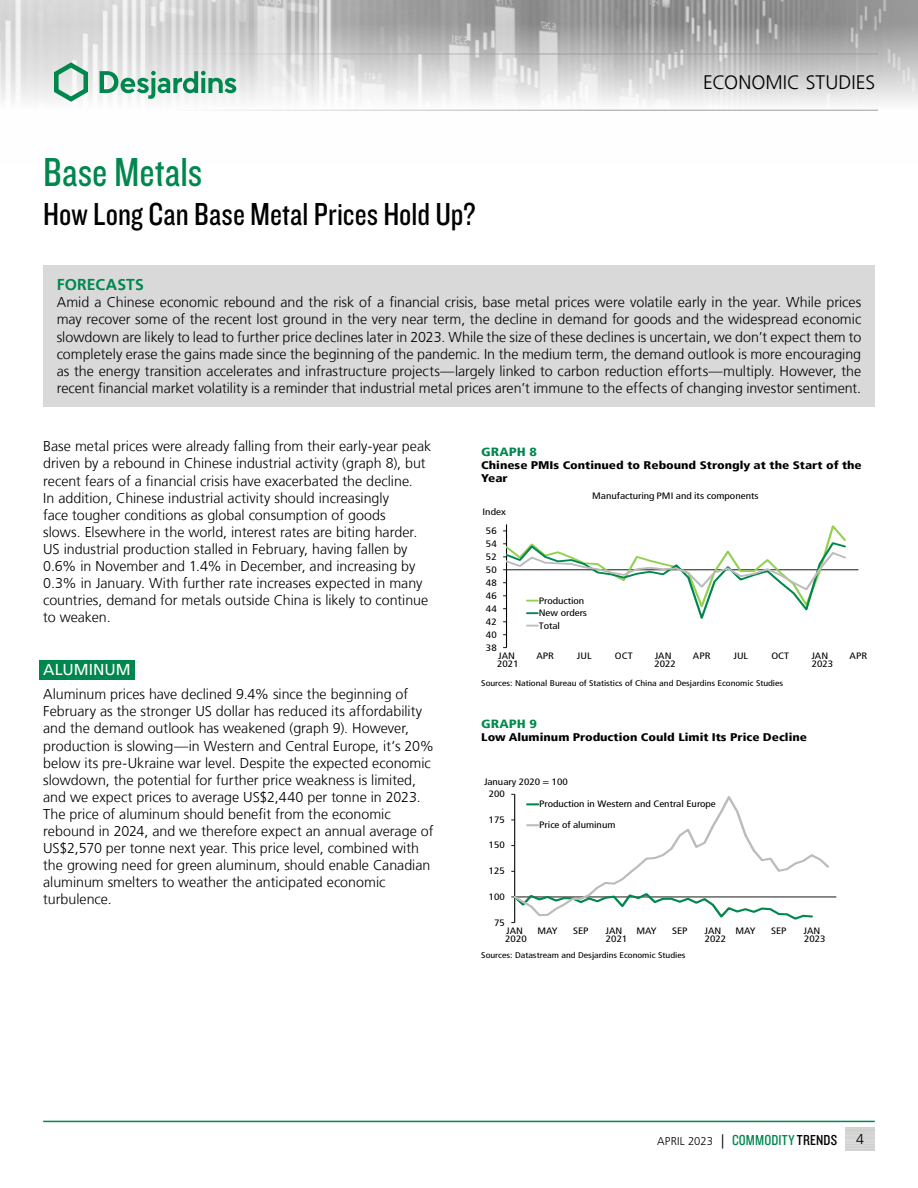
<style>
.page{position:relative;width:918px;height:1188px;background:#fff}
.page>*{position:absolute;margin:0;border:0;box-sizing:border-box;transform-origin:0 0}
.t1{font:42px "Knockout 29 Junior Ltweight";color:#00874e}
.t2{font:33px "Knockout 29 Junior Ltweight";color:#000}
.t3{font:300 19.5px "Frutiger LT";letter-spacing:.005em;color:#000}
.t4{font:700 15.75px "Frutiger LT";letter-spacing:.01em;color:#00874e}
.t5{font:15.75px "Frutiger LT";letter-spacing:.005em;color:#fff}
.t6{font:300 14.25px/17.1px "Frutiger LT";color:#000}
.t7{font:900 condensed 12px "Frutiger LT";color:#008b4d;scale:1.21 1}
.t8{font:900 condensed 12px "Frutiger LT";color:#00874e;scale:1.21 1}
.t9{font:300 11.25px "Frutiger LT";letter-spacing:.015em;color:#000}
.t10{font:900 condensed 11.1px/13.2px "Frutiger LT";color:#000;scale:1.21 1}
.t11{font:condensed 9.3px/12.5px "Frutiger LT";color:#000;scale:1.21 1}
.t12{font:condensed 8.25px "Frutiger LT";color:#000;scale:1.21 1}
.s1{font-size:14.25px}
.s2{font-family:"Knockout 29 Junior Ltweight";font-weight:400;font-size:15px;color:#00874e}
.s3{font-family:"Knockout 29 Junior Ltweight";font-weight:400;font-size:15px}
</style>
<div class="page">
<img style="left:0;top:0;width:918px;height:110px">
<img style="left:917px;top:6px;width:1px;height:104px">
<hr style="left:0;top:54px;width:878px;height:1px;background:#9d9d9c">
<hr style="left:0;top:110px;width:878px;height:1px;background:#9d9d9c">
<svg style="left:54px;top:62px;width:34px;height:40px"></svg>
<svg style="left:100px;top:71px;width:136px;height:28px"></svg>
<hr style="left:43px;top:1121px;width:832px;height:1px;background:#00874e">
<div style="left:39px;top:660px;width:96px;height:19px;background:#00874e"></div>
<div style="left:43px;top:265px;width:832px;height:141px;background:#d9d9d9"></div>
<hr style="left:515px;top:897px;width:321px;height:1px;background:#000">
<svg style="left:511px;top:794px;width:320px;height:129px"></svg>
<hr style="left:507px;top:569px;width:351px;height:1px;background:#000">
<svg style="left:503px;top:524px;width:345px;height:124px"></svg>
<h1 class="t1" style="left:43px;top:145px;width:161px">Base Metals</h1>
<h2 class="t2" style="left:43px;top:193px;width:434px">How Long Can Base Metal Prices Hold Up?</h2>
<h3 class="t3" style="left:703px;top:72px;width:174px">ECONOMIC STUDIES</h3>
<p class="t4" style="left:57px;top:275px;width:89px">FORECASTS</p>
<p class="t6" style="left:57px;top:294px;width:806px;text-align:justify">Amid a Chinese economic rebound and the risk of a financial crisis, base metal prices were volatile early in the year. While prices may recover some of the recent lost ground in the very near term, the decline in demand for goods and the widespread economic slowdown are likely to lead to further price declines later in 2023. While the size of these declines is uncertain, we don’t expect them to completely erase the gains made since the beginning of the pandemic. In the medium term, the demand outlook is more encouraging as the energy transition accelerates and infrastructure projects—largely linked to carbon reduction efforts—multiply. However, the recent financial market volatility is a reminder that industrial metal prices aren’t immune to the effects of changing investor sentiment.</p>
<p class="t6" style="left:43px;top:438px;width:390px">Base metal prices were already falling from their early-year peak driven by a rebound in Chinese industrial activity (graph 8), but recent fears of a financial crisis have exacerbated the decline.<br>In addition, Chinese industrial activity should increasingly<br>face tougher conditions as global consumption of goods<br>slows. Elsewhere in the world, interest rates are biting harder.<br>US industrial production stalled in February, having fallen by 0.6% in November and 1.4% in December, and increasing by 0.3% in January. With further rate increases expected in many countries, demand for metals outside China is likely to continue to weaken.</p>
<p class="t5" style="left:43px;top:661px;width:89px">ALUMINUM</p>
<p class="t6" style="left:43px;top:686px;width:392px">Aluminum prices have declined 9.4% since the beginning of February as the stronger US dollar has reduced its affordability and the demand outlook has weakened (graph 9). However, production is slowing—in Western and Central Europe, it’s 20% below its pre-Ukraine war level. Despite the expected economic slowdown, the potential for further price weakness is limited, and we expect prices to average US$2,440 per tonne in 2023.<br>The price of aluminum should benefit from the economic rebound in 2024, and we therefore expect an annual average of US$2,570 per tonne next year. This price level, combined with the growing need for green aluminum, should enable Canadian aluminum smelters to weather the anticipated economic turbulence.</p>
<p class="t8" style="left:481px;top:444px;width:48px">GRAPH 8</p>
<p class="t10" style="left:481px;top:459px;width:316px">Chinese PMIs Continued to Rebound Strongly at the Start of the<br>Year</p>
<p class="t11" style="left:483px;top:506px;width:21px">Index</p>
<p class="t11" style="left:486px;top:524px;width:10px">56</p>
<p class="t11" style="left:486px;top:537px;width:10px">54</p>
<p class="t11" style="left:486px;top:550px;width:10px">52</p>
<p class="t11" style="left:486px;top:563px;width:10px">50</p>
<p class="t11" style="left:486px;top:576px;width:10px">48</p>
<p class="t11" style="left:486px;top:589px;width:10px">46</p>
<p class="t11" style="left:486px;top:602px;width:10px">44</p>
<p class="t11" style="left:486px;top:615px;width:10px">42</p>
<p class="t11" style="left:486px;top:628px;width:10px">40</p>
<p class="t11" style="left:486px;top:641px;width:10px">38</p>
<p class="t11" style="left:592px;top:489px;width:139px">Manufacturing PMI and its components</p>
<p class="t11" style="left:539px;top:594px;width:41px">Production<br>New orders<br>Total</p>
<p class="t11" style="left:498px;top:650px;width:15px">JAN</p>
<p class="t11" style="left:536px;top:650px;width:16px">APR</p>
<p class="t11" style="left:577px;top:650px;width:14px">JUL</p>
<p class="t11" style="left:615px;top:650px;width:16px">OCT</p>
<p class="t11" style="left:655px;top:650px;width:15px">JAN</p>
<p class="t11" style="left:693px;top:650px;width:16px">APR</p>
<p class="t11" style="left:733px;top:650px;width:14px">JUL</p>
<p class="t11" style="left:772px;top:650px;width:16px">OCT</p>
<p class="t11" style="left:811px;top:650px;width:15px">JAN</p>
<p class="t11" style="left:850px;top:650px;width:16px">APR</p>
<p class="t11" style="left:497px;top:658px;width:19px">2021</p>
<p class="t11" style="left:654px;top:658px;width:19px">2022</p>
<p class="t11" style="left:812px;top:658px;width:19px">2023</p>
<p class="t12" style="left:481px;top:679px;width:251px">Sources: National Bureau of Statistics of China and Desjardins Economic Studies</p>
<p class="t7" style="left:481px;top:717px;width:48px">GRAPH 9</p>
<p class="t10" style="left:481px;top:731px;width:271px">Low Aluminum Production Could Limit Its Price Decline</p>
<p class="t11" style="left:484px;top:776px;width:71px">January 2020 = 100</p>
<p class="t11" style="left:489px;top:788px;width:15px">200</p>
<p class="t11" style="left:489px;top:813px;width:15px">175</p>
<p class="t11" style="left:489px;top:839px;width:15px">150</p>
<p class="t11" style="left:489px;top:865px;width:15px">125</p>
<p class="t11" style="left:489px;top:891px;width:15px">100</p>
<p class="t11" style="left:494px;top:916px;width:10px">75</p>
<p class="t11" style="left:539px;top:798px;width:148px">Production in Western and Central Europe</p>
<p class="t11" style="left:539px;top:819px;width:65px">Price of aluminum</p>
<p class="t11" style="left:506px;top:925px;width:15px">JAN</p>
<p class="t11" style="left:538px;top:925px;width:18px">MAY</p>
<p class="t11" style="left:573px;top:925px;width:14px">SEP</p>
<p class="t11" style="left:606px;top:925px;width:15px">JAN</p>
<p class="t11" style="left:637px;top:925px;width:18px">MAY</p>
<p class="t11" style="left:672px;top:925px;width:14px">SEP</p>
<p class="t11" style="left:705px;top:925px;width:15px">JAN</p>
<p class="t11" style="left:736px;top:925px;width:18px">MAY</p>
<p class="t11" style="left:771px;top:925px;width:14px">SEP</p>
<p class="t11" style="left:804px;top:925px;width:15px">JAN</p>
<p class="t11" style="left:505px;top:933px;width:19px">2020</p>
<p class="t11" style="left:606px;top:933px;width:19px">2021</p>
<p class="t11" style="left:705px;top:933px;width:19px">2022</p>
<p class="t11" style="left:804px;top:933px;width:19px">2023</p>
<p class="t12" style="left:481px;top:951px;width:170px">Sources: Datastream and Desjardins Economic Studies</p>
<p class="t9" style="left:657px;top:1135px;width:182px">APRIL 2023 <span class="s1">|</span> <span class="s2">COMMODITY</span> <span class="s3">TRENDS</span></p>
<p class="t6" style="left:856px;top:1131px;width:9px">4</p>
</div>
